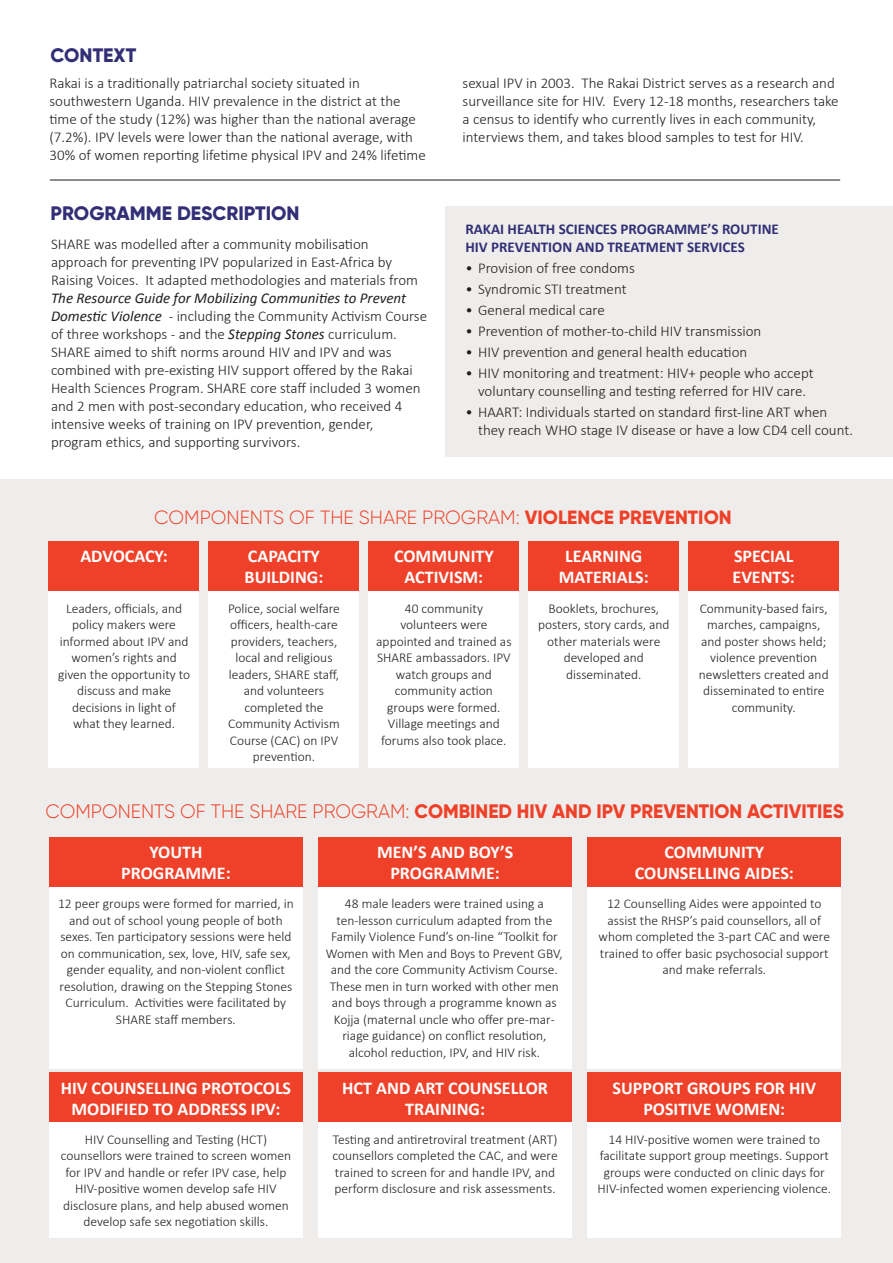
<style>
.page{position:relative;width:893px;height:1263px;background:#fff}
.page>*{position:absolute;margin:0;border:0;box-sizing:border-box;transform-origin:0 0}
.t1{font:800 19.5px "Gilroy";color:#ef4129}
.t2{font:800 19.5px "Gilroy";color:#322f76}
.t3{font:300 19.2px "Gilroy";color:#ef4129}
.t4{font:700 18px/21px "Calibri";color:#fff;text-align:center}
.t5{font:300 15px/18px "Calibri";color:#231f20}
.t6{font:700 15px/18px "Calibri";color:#322f76}
.t7{font:300 13.5px/16.5px "Calibri";color:#231f20;text-align:center}
.s1{font-weight:400;font-style:italic}
.s2{font-weight:800}
.s3{font-weight:300}
</style>
<div class="page">
<div style="left:0;top:480px;width:892px;height:783px;background:#eeedeb"></div>
<div style="left:445px;top:206px;width:447px;height:250px;background:#eeedeb"></div>
<hr style="left:50px;top:180px;width:790px;height:1px;background:#231f20">
<div style="left:49px;top:591px;width:150px;height:177px;background:#fff"></div>
<div style="left:209px;top:591px;width:150px;height:177px;background:#fff"></div>
<div style="left:368px;top:591px;width:151px;height:177px;background:#fff"></div>
<div style="left:528px;top:591px;width:151px;height:177px;background:#fff"></div>
<div style="left:688px;top:591px;width:151px;height:177px;background:#fff"></div>
<div style="left:49px;top:541px;width:150px;height:50px;background:#ef4129"></div>
<div style="left:209px;top:541px;width:150px;height:50px;background:#ef4129"></div>
<div style="left:368px;top:541px;width:151px;height:50px;background:#ef4129"></div>
<div style="left:528px;top:541px;width:151px;height:50px;background:#ef4129"></div>
<div style="left:688px;top:541px;width:151px;height:50px;background:#ef4129"></div>
<div style="left:49px;top:886px;width:253px;height:182px;background:#fff"></div>
<div style="left:318px;top:886px;width:253px;height:182px;background:#fff"></div>
<div style="left:587px;top:886px;width:253px;height:182px;background:#fff"></div>
<div style="left:49px;top:837px;width:253px;height:49px;background:#ef4129"></div>
<div style="left:318px;top:837px;width:253px;height:49px;background:#ef4129"></div>
<div style="left:587px;top:837px;width:253px;height:49px;background:#ef4129"></div>
<div style="left:49px;top:1122px;width:253px;height:115px;background:#fff"></div>
<div style="left:318px;top:1122px;width:253px;height:115px;background:#fff"></div>
<div style="left:587px;top:1122px;width:253px;height:115px;background:#fff"></div>
<div style="left:49px;top:1072px;width:253px;height:50px;background:#ef4129"></div>
<div style="left:318px;top:1072px;width:253px;height:50px;background:#ef4129"></div>
<div style="left:587px;top:1072px;width:253px;height:50px;background:#ef4129"></div>
<h1 class="t2" style="left:51px;top:43px;width:87px">CONTEXT</h1>
<p class="t5" style="left:50px;top:74px;width:378px">Rakai is a traditionally patriarchal society situated in southwestern Uganda. HIV prevalence in the district at the time of the study (12%) was higher than the national average (7.2%). IPV levels were lower than the national average, with 30% of women reporting lifetime physical IPV and 24% lifetime</p>
<p class="t5" style="left:463px;top:74px;width:378px">sexual IPV in 2003. The Rakai District serves as a research and surveillance site for HIV. Every 12-18 months, researchers take a census to identify who currently lives in each community, interviews them, and takes blood samples to test for HIV.</p>
<h1 class="t2" style="left:51px;top:201px;width:250px">PROGRAMME DESCRIPTION</h1>
<p class="t5" style="left:51px;top:234px;width:369px">SHARE was modelled after a community mobilisation approach for preventing IPV popularized in East-Africa by<br>Raising Voices. It adapted methodologies and materials from</p>
<p class="t5" style="left:51px;top:288px;width:378px"><span class="s1">The Resource Guide for Mobilizing Communities to Prevent Domestic Violence</span> - including the Community Activism Course of three workshops - and the <span class="s1">Stepping Stones</span> curriculum.<br>SHARE aimed to shift norms around HIV and IPV and was combined with pre-existing HIV support offered by the Rakai Health Sciences Program. SHARE core staff included 3 women and 2 men with post-secondary education, who received 4 intensive weeks of training on IPV prevention, gender, program ethics, and supporting survivors.</p>
<p class="t6" style="left:465px;top:219px;width:315px">RAKAI HEALTH SCIENCES PROGRAMME’S ROUTINE<br>HIV PREVENTION AND TREATMENT SERVICES</p>
<p class="t5" style="left:465px;top:258px;width:171px">• Provision of free condoms</p>
<p class="t5" style="left:465px;top:279px;width:163px">• Syndromic STI treatment</p>
<p class="t5" style="left:465px;top:300px;width:141px">• General medical care</p>
<p class="t5" style="left:465px;top:321px;width:298px">• Prevention of mother-to-child HIV transmission</p>
<p class="t5" style="left:465px;top:342px;width:283px">• HIV prevention and general health education</p>
<p class="t5" style="left:465px;top:363px;width:350px;text-align:center">• HIV monitoring and treatment: HIV+ people who accept voluntary counselling and testing referred for HIV care.</p>
<p class="t5" style="left:478px;top:402px;width:376px;text-indent:-13px">• HAART: Individuals started on standard first-line ART when they reach WHO stage IV disease or have a low CD4 cell count.</p>
<h2 class="t3" style="left:154px;top:506px;width:579px">COMPONENTS OF THE SHARE PROGRAM: <span class="s2">VIOLENCE PREVENTION</span></h2>
<h3 class="t4" style="left:80px;top:545px;width:89px">ADVOCACY:</h3>
<p class="t7" style="left:58px;top:599px;width:134px">Leaders, officials, and policy makers were informed about IPV and women’s rights and given the opportunity to discuss and make decisions in light of what they learned.</p>
<h3 class="t4" style="left:245px;top:545px;width:80px;text-align:left">CAPACITY<br>BUILDING:</h3>
<p class="t7" style="left:228px;top:599px;width:113px">Police, social welfare officers, health-care providers, teachers, local and religious leaders, SHARE staff, and volunteers completed the<br>Community Activism<br>Course (CAC) on IPV prevention.</p>
<h3 class="t4" style="left:394px;top:545px;width:101px">COMMUNITY<br>ACTIVISM:</h3>
<p class="t7" style="left:376px;top:599px;width:137px">40 community volunteers were appointed and trained as<br>SHARE ambassadors. IPV watch groups and community action groups were formed.<br>Village meetings and forums also took place.</p>
<h3 class="t4" style="left:559px;top:545px;width:91px">LEARNING<br>MATERIALS:</h3>
<p class="t7" style="left:538px;top:599px;width:133px">Booklets, brochures, posters, story cards, and other materials were developed and disseminated.</p>
<h3 class="t4" style="left:733px;top:545px;width:64px;text-align:left">SPECIAL<br>EVENTS:</h3>
<p class="t7" style="left:699px;top:599px;width:131px">Community-based fairs, marches, campaigns, and poster shows held; violence prevention newsletters created and disseminated to entire community.</p>
<h1 class="t1" style="left:46px;top:799px;width:800px"><span class="s3">COMPONENTS OF THE SHARE PROGRAM:</span> COMBINED HIV AND IPV PREVENTION ACTIVITIES</h1>
<h3 class="t4" style="left:635px;top:841px;width:161px">COMMUNITY<br>COUNSELLING AIDES:</h3>
<h3 class="t4" style="left:377px;top:841px;width:138px">MEN’S AND BOY’S<br>PROGRAMME:</h3>
<h3 class="t4" style="left:121px;top:841px;width:111px">YOUTH<br>PROGRAMME:</h3>
<p class="t7" style="left:58px;top:895px;width:237px">12 peer groups were formed for married, in and out of school young people of both sexes. Ten participatory sessions were held on communication, sex, love, HIV, safe sex, gender equality, and non-violent conflict resolution, drawing on the Stepping Stones Curriculum. Activities were facilitated by SHARE staff members.</p>
<h3 class="t4" style="left:61px;top:1076px;width:232px">HIV COUNSELLING PROTOCOLS<br>MODIFIED TO ADDRESS IPV:</h3>
<p class="t7" style="left:61px;top:1130px;width:232px">HIV Counselling and Testing (HCT) counsellors were trained to screen women for IPV and handle or refer IPV case, help HIV-positive women develop safe HIV disclosure plans, and help abused women develop safe sex negotiation skills.</p>
<p class="t7" style="left:326px;top:895px;width:238px">48 male leaders were trained using a ten-lesson curriculum adapted from the Family Violence Fund’s on-line “Toolkit for Women with Men and Boys to Prevent GBV, and the core Community Activism Course.<br>These men in turn worked with other men and boys through a programme known as Kojja (maternal uncle who offer pre-mar&shy;riage guidance) on conflict resolution, alcohol reduction, IPV, and HIV risk.</p>
<h3 class="t4" style="left:342px;top:1076px;width:207px">HCT AND ART COUNSELLOR<br>TRAINING:</h3>
<p class="t7" style="left:333px;top:1130px;width:227px;text-align:left">Testing and antiretroviral treatment (ART) counsellors completed the CAC, and were trained to screen for and handle IPV, and perform disclosure and risk assessments.</p>
<p class="t7" style="left:599px;top:895px;width:233px">12 Counselling Aides were appointed to assist the RHSP’s paid counsellors, all of whom completed the 3-part CAC and were trained to offer basic psychosocial support and make referrals.</p>
<h3 class="t4" style="left:613px;top:1076px;width:205px">SUPPORT GROUPS FOR HIV<br>POSITIVE WOMEN:</h3>
<p class="t7" style="left:597px;top:1130px;width:235px">14 HIV-positive women were trained to facilitate support group meetings. Support groups were conducted on clinic days for HIV-infected women experiencing violence.</p>
</div>
